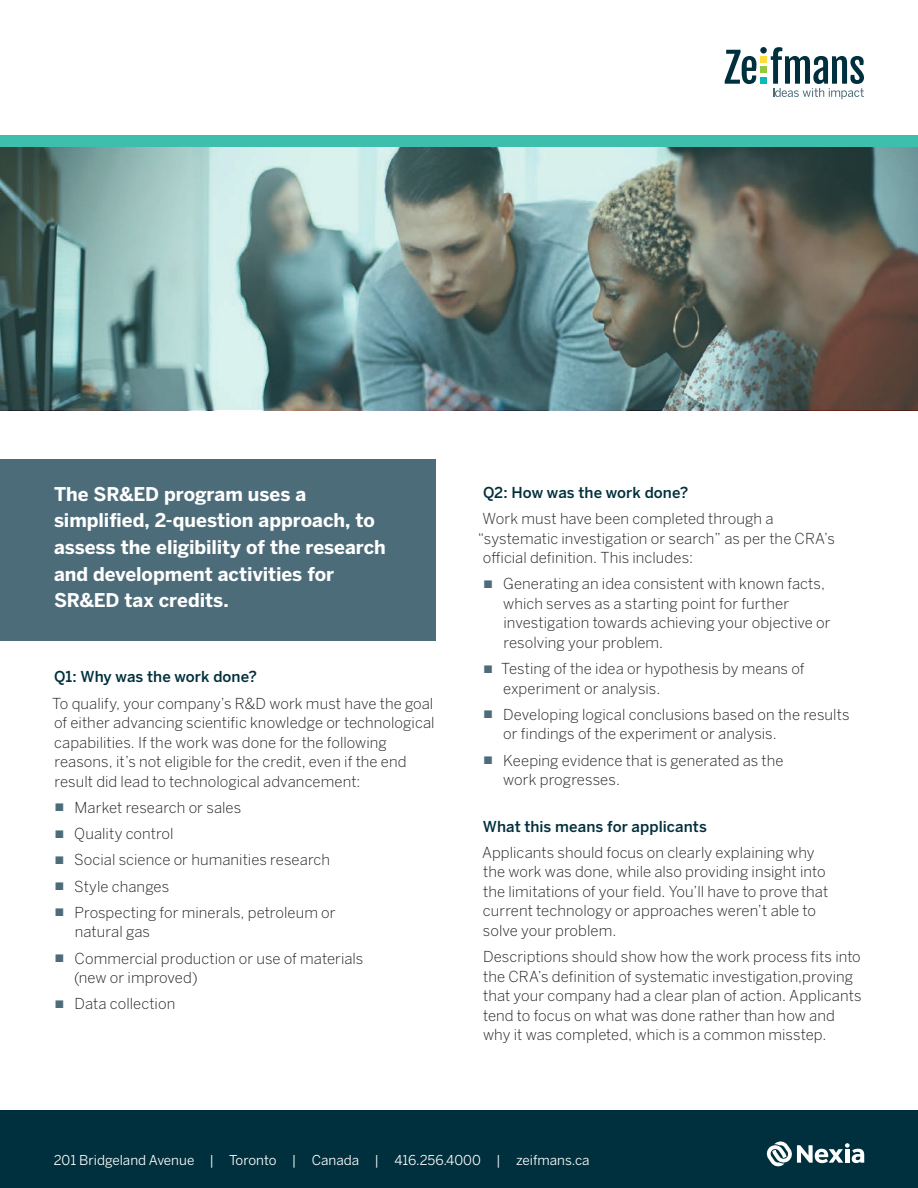
<style>
.page{position:relative;width:918px;height:1188px;background:#fff}
.page>*{position:absolute;margin:0;border:0;box-sizing:border-box;transform-origin:0 0}
.t1{font:700 18.75px/26.7px "Benton Sans";letter-spacing:-.005em;color:#fff}
.t2{font:300 15px/19.5px "Benton Sans";letter-spacing:.005em;color:#231f20}
.t3{font:500 15px "Benton Sans";letter-spacing:.005em;color:#00303d}
.t4{font:13.5px "Benton Sans";color:#fff}
</style>
<div class="page">
<div style="left:0;top:1110px;width:918px;height:78px;background:#00303d"></div>
<svg style="left:767px;top:1141px;width:97px;height:25px"></svg>
<svg style="left:725px;top:50px;width:31px;height:34px"></svg>
<svg style="left:771px;top:47px;width:93px;height:52px"></svg>
<div style="left:760px;top:47px;width:7px;height:7px;background:#00303d;border-radius:50%"></div>
<div style="left:760px;top:56px;width:7px;height:7px;background:#fdde3f"></div>
<div style="left:760px;top:77px;width:7px;height:7px;background:#0cbab4"></div>
<div style="left:760px;top:67px;width:7px;height:6px;background:#95c93d"></div>
<div style="left:0;top:135px;width:918px;height:12px;background:#3ebead"></div>
<div style="left:0;top:459px;width:435px;height:181px;background:#4d6c79"></div>
<img style="left:0;top:147px;width:918px;height:263px">
<p class="t1" style="left:54px;top:481px;width:333px">The SR&amp;ED program uses a simplified, 2-question approach, to assess the eligibility of the research and development activities for<br>SR&amp;ED tax credits.</p>
<p class="t3" style="left:54px;top:668px;width:204px">Q1: Why was the work done?</p>
<p class="t2" style="left:52px;top:693px;width:384px">To qualify, your company’s R&amp;D work must have the goal of either advancing scientific knowledge or technological capabilities. If the work was done for the following reasons, it’s not eligible for the credit, even if the end result did lead to technological advancement:</p>
<p class="t2" style="left:74px;top:794px;width:263px;line-height:26.2px">Market research or sales<br>Quality control<br>Social science or humanities research<br>Style changes<br>Prospecting for minerals, petroleum or</p>
<p class="t2" style="left:74px;top:919px;width:291px;line-height:26.2px">natural gas<br>Commercial production or use of materials</p>
<p class="t2" style="left:74px;top:964px;width:125px;line-height:26.2px">(new or improved)<br>Data collection</p>
<p class="t3" style="left:483px;top:483px;width:207px">Q2: How was the work done?</p>
<p class="t2" style="left:483px;top:509px;width:292px">Work must have been completed through a</p>
<p class="t2" style="left:478px;top:528px;width:359px">“systematic investigation or search” as per the CRA’s</p>
<p class="t2" style="left:483px;top:548px;width:212px">official definition. This includes:</p>
<p class="t2" style="left:503px;top:574px;width:329px">Generating an idea consistent with known facts, which serves as a starting point for further investigation towards achieving your objective or resolving your problem.</p>
<p class="t2" style="left:501px;top:659px;width:305px">Testing of the idea or hypothesis by means of experiment or analysis.</p>
<p class="t2" style="left:503px;top:704px;width:348px">Developing logical conclusions based on the results or findings of the experiment or analysis.</p>
<p class="t2" style="left:503px;top:750px;width:282px">Keeping evidence that is generated as the work progresses.</p>
<p class="t3" style="left:483px;top:817px;width:226px">What this means for applicants</p>
<p class="t2" style="left:482px;top:842px;width:348px">Applicants should focus on clearly explaining why the work was done, while also providing insight into the limitations of your field. You’ll have to prove that current technology or approaches weren’t able to solve your problem.</p>
<p class="t2" style="left:483px;top:947px;width:380px">Descriptions should show how the work process fits into the CRA’s definition of systematic investigation,proving that your company had a clear plan of action. Applicants tend to focus on what was done rather than how and why it was completed, which is a common misstep.</p>
<p class="t4" style="left:54px;top:1152px;width:537px">201 Bridgeland Avenue | Toronto | Canada | 416.256.4000 | zeifmans.ca</p>
</div>
